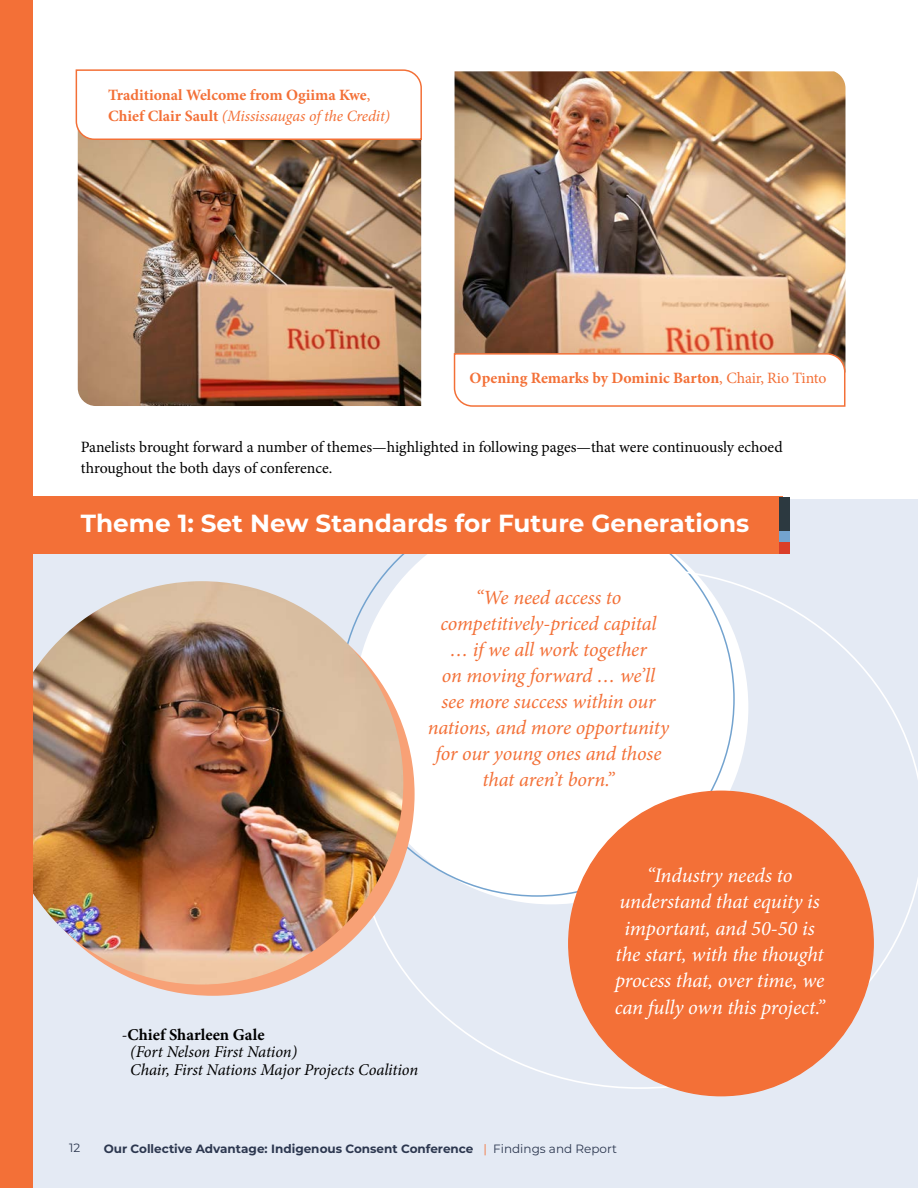
<style>
.page{position:relative;width:918px;height:1188px;background:#fff}
.page>*{position:absolute;margin:0;border:0;box-sizing:border-box;transform-origin:0 0}
.t1{font:700 24.75px "Montserrat";color:#fff}
.t2{font:italic 20.7px/26.4px "Minion Pro";letter-spacing:-.01em;color:#fff;text-align:center}
.t3{font:italic 20.25px/26px "Minion Pro";letter-spacing:-.01em;color:#f37037;text-align:center}
.t4{font:italic 16.5px/17.4px "Minion Pro";letter-spacing:-.01em;color:#000}
.t5{font:15.75px/21px "Minion Pro";letter-spacing:-.005em;color:#000}
.t6{font:700 15.75px/21px "Minion Pro";color:#f37037}
.t7{font:700 12px "Montserrat";color:#2c374f}
.t8{font:12px "Montserrat";color:#2c374f}
.s1{font-weight:400}
.s2{font-weight:400;font-style:italic}
.s3{font-weight:700;font-style:normal}
.s4{font-weight:400;color:#f37035}
</style>
<div class="page">
<img style="left:455px;top:71px;width:390px;height:281px">
<svg style="left:453px;top:352px;width:393px;height:55px"></svg>
<img style="left:78px;top:141px;width:343px;height:265px">
<svg style="left:75px;top:69px;width:347px;height:72px"></svg>
<div style="left:3px;top:500px;width:915px;height:688px;background:#e4eaf4"></div>
<div style="left:354px;top:510px;width:394px;height:394px;background:#fff;border-radius:50%"></div>
<svg style="left:356px;top:568px;width:562px;height:521px"></svg>
<div style="left:11px;top:592px;width:404px;height:404px;background:#f8a176;border-radius:50%"></div>
<div style="left:0;top:496px;width:783px;height:58px;background:#f37037"></div>
<div style="left:780px;top:497px;width:10px;height:51px;background:#2c3940"></div>
<div style="left:780px;top:531px;width:10px;height:12px;background:#73a3cf"></div>
<div style="left:780px;top:543px;width:10px;height:11px;background:#da3e29"></div>
<img style="left:0;top:581px;width:403px;height:404px;border-radius:202px">
<div style="left:569px;top:791px;width:304px;height:305px;background:#f37037;border-radius:50%"></div>
<div style="left:0;top:0;width:32px;height:1188px;background:#f37037"></div>
<p class="t6" style="left:108px;top:84px;width:284px">Traditional Welcome from Ogiima Kwe<span class="s1">,<br></span>Chief Clair Sault <span class="s2">(Mississaugas of the Credit)</span></p>
<p class="t6" style="left:470px;top:368px;width:358px">Opening Remarks by Dominic Barton<span class="s1">, Chair, Rio Tinto</span></p>
<p class="t5" style="left:81px;top:437px;width:703px">Panelists brought forward a number of themes—highlighted in following pages—that were continuously echoed throughout the both days of conference.</p>
<p class="t1" style="left:81px;top:505px;width:670px">Theme 1: Set New Standards for Future Generations</p>
<p class="t3" style="left:428px;top:585px;width:243px">“We need access to competitively-priced capital<br>… if we all work together<br>on moving forward … we’ll see more success within our nations, and more opportunity for our young ones and those that aren’t born.”</p>
<p class="t4" style="left:130px;top:1026px;width:290px;text-indent:-8px">-<span class="s3">Chief Sharleen Gale<br></span>(Fort Nelson First Nation)<br>Chair, First Nations Major Projects Coalition</p>
<p class="t2" style="left:615px;top:862px;width:212px">“Industry needs to understand that equity is important, and 50-50 is the start, with the thought process that, over time, we can fully own this project.”</p>
<p class="t8" style="left:69px;top:1139px;width:13px">12</p>
<p class="t7" style="left:104px;top:1140px;width:515px">Our Collective Advantage: Indigenous Consent Conference <span class="s4">|</span> <span class="s1">Findings and Report</span></p>
</div>
